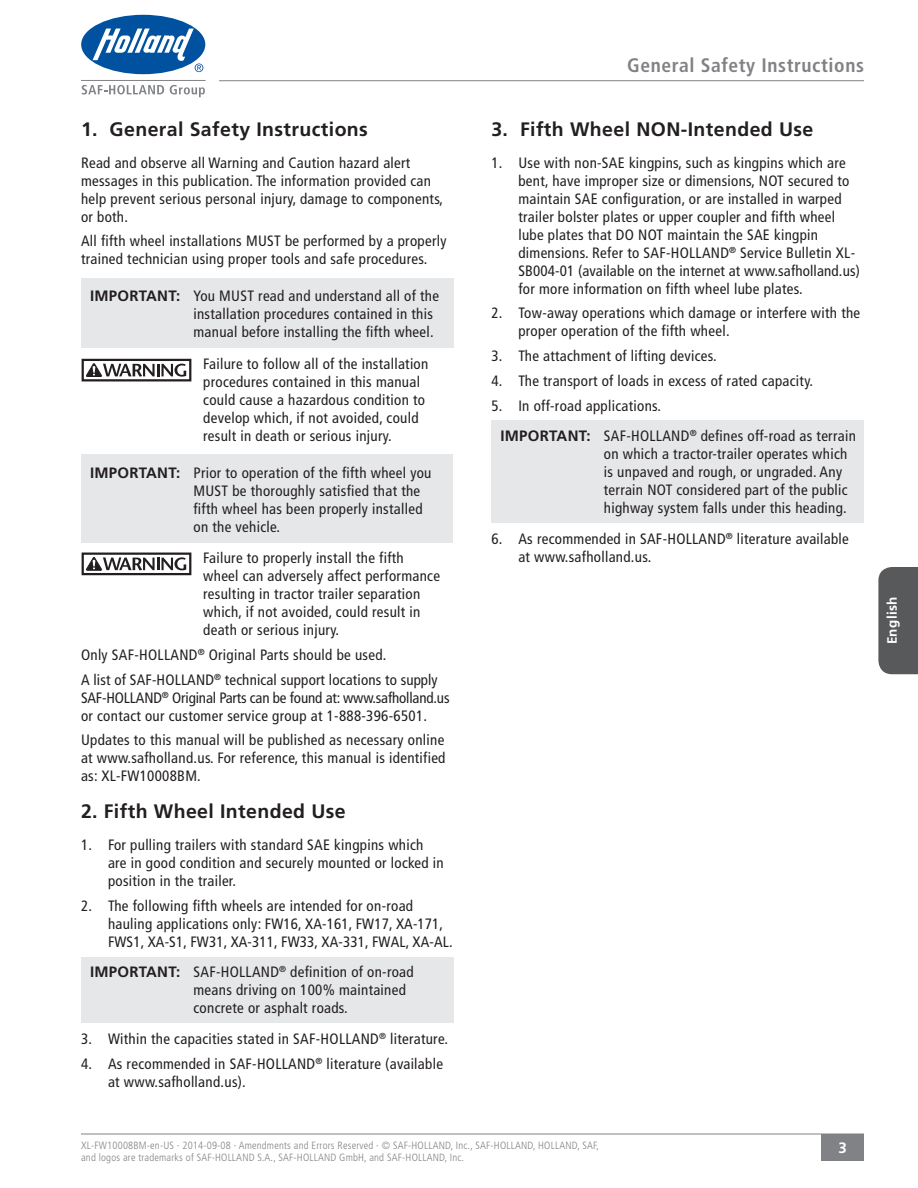
<style>
.page{position:relative;width:918px;height:1188px;background:#fff}
.page>*{position:absolute;margin:0;border:0;box-sizing:border-box;transform-origin:0 0}
.t1{font:700 19.5px "Frutiger LT Std";letter-spacing:.02em;color:#231f20}
.t2{font:700 condensed 19.5px "Frutiger LT Std";letter-spacing:.03em;color:#808285}
.t3{font:condensed 15px/18px "Frutiger LT Std";letter-spacing:.02em;color:#231f20}
.t4{font:condensed 15px/18px "Frutiger LT Std";letter-spacing:-.01em;color:#231f20}
.t5{font:700 15px "Frutiger LT Std";color:#fff}
.t6{font:700 13.5px "Frutiger LT Std";letter-spacing:.02em;color:#fff}
.t7{font:300 condensed 10.5px/12.6px "Frutiger LT Std";letter-spacing:.02em;color:#808285}
.s1{font-weight:700;font-stretch:normal}
</style>
<div class="page">
<hr style="left:219px;top:80px;width:645px;height:1px;background:#808285">
<div style="left:821px;top:1134px;width:43px;height:27px;background:#808285"></div>
<hr style="left:81px;top:1134px;width:783px;height:1px;background:#808285">
<div style="left:81px;top:15px;width:124px;height:59px;background:#0052a0;border-radius:50%"></div>
<svg style="left:93px;top:29px;width:110px;height:43px"></svg>
<svg style="left:82px;top:85px;width:82px;height:10px"></svg>
<svg style="left:170px;top:85px;width:35px;height:12px"></svg>
<hr style="left:81px;top:80px;width:124px;height:1px;background:#808285">
<div style="left:878px;top:567px;width:40px;height:107px;background:#58595b"></div>
<div style="left:491px;top:420px;width:373px;height:103px;background:#e6e7e8"></div>
<div style="left:81px;top:455px;width:371px;height:88px;background:#e6e7e8"></div>
<div style="left:81px;top:279px;width:373px;height:69px;background:#e6e7e8"></div>
<div style="left:81px;top:957px;width:373px;height:66px;background:#e6e7e8"></div>
<div style="left:82px;top:359px;width:109px;height:22px;border:2px solid #231f20"></div>
<svg style="left:86px;top:363px;width:100px;height:14px"></svg>
<div style="left:82px;top:553px;width:109px;height:22px;border:2px solid #231f20"></div>
<svg style="left:86px;top:557px;width:100px;height:14px"></svg>
<h1 class="t1" style="left:81px;top:121px;width:288px">1. General Safety Instructions</h1>
<p class="t3" style="left:81px;top:154px;width:364px">Read and observe all Warning and Caution hazard alert messages in this publication. The information provided can help prevent serious personal injury, damage to components, or both.</p>
<p class="t3" style="left:81px;top:233px;width:367px">All fifth wheel installations MUST be performed by a properly trained technician using proper tools and safe procedures.</p>
<p class="t3" style="left:194px;top:288px;width:247px;text-indent:-103px"><span class="s1">IMPORTANT:</span> You MUST read and understand all of the installation procedures contained in this manual before installing the fifth wheel.</p>
<p class="t3" style="left:203px;top:355px;width:227px">Failure to follow all of the installation procedures contained in this manual could cause a hazardous condition to develop which, if not avoided, could result in death or serious injury.</p>
<p class="t3" style="left:194px;top:464px;width:240px;text-indent:-104px"><span class="s1">IMPORTANT:</span> Prior to operation of the fifth wheel you MUST be thoroughly satisfied that the fifth wheel has been properly installed on the vehicle.</p>
<p class="t3" style="left:203px;top:550px;width:238px">Failure to properly install the fifth wheel can adversely affect performance resulting in tractor trailer separation which, if not avoided, could result in death or serious injury.</p>
<p class="t3" style="left:81px;top:643px;width:358px;line-height:24.8px">Only SAF-HOLLAND<sup>®</sup> Original Parts should be used.<br>A list of SAF-HOLLAND<sup>®</sup> technical support locations to supply</p>
<p class="t4" style="left:81px;top:689px;width:370px">SAF-HOLLAND<sup>®</sup> Original Parts can be found at: www.safholland.us or contact our customer service group at 1-888-396-6501.</p>
<p class="t3" style="left:81px;top:732px;width:366px;text-align:justify">Updates to this manual will be published as necessary online at www.safholland.us. For reference, this manual is identified as: XL-FW10008BM.</p>
<h1 class="t1" style="left:81px;top:803px;width:266px">2. Fifth Wheel Intended Use</h1>
<p class="t3" style="left:108px;top:836px;width:337px;text-indent:-27px">1. For pulling trailers with standard SAE kingpins which are in good condition and securely mounted or locked in position in the trailer.</p>
<p class="t3" style="left:108px;top:897px;width:346px;text-indent:-27px">2. The following fifth wheels are intended for on-road hauling applications only: FW16, XA-161, FW17, XA-171,<br>FWS1, XA-S1, FW31, XA-311, FW33, XA-331, FWAL, XA-AL.</p>
<p class="t3" style="left:194px;top:963px;width:222px;text-indent:-104px"><span class="s1">IMPORTANT:</span> SAF-HOLLAND<sup>®</sup> definition of on-road means driving on 100% maintained concrete or asphalt roads.</p>
<p class="t3" style="left:81px;top:1031px;width:369px">3. Within the capacities stated in SAF-HOLLAND<sup>®</sup> literature.</p>
<p class="t3" style="left:108px;top:1055px;width:337px;text-indent:-27px">4. As recommended in SAF-HOLLAND<sup>®</sup> literature (available at www.safholland.us).</p>
<h1 class="t2" style="left:627px;top:56px;width:238px">General Safety Instructions</h1>
<h1 class="t1" style="left:491px;top:121px;width:323px">3. Fifth Wheel NON-Intended Use</h1>
<p class="t3" style="left:518px;top:154px;width:343px;text-indent:-27px">1. Use with non-SAE kingpins, such as kingpins which are bent, have improper size or dimensions, NOT secured to maintain SAE configuration, or are installed in warped trailer bolster plates or upper coupler and fifth wheel lube plates that DO NOT maintain the SAE kingpin dimensions. Refer to SAF-HOLLAND<sup>®</sup> Service Bulletin XL-SB004-01 (available on the internet at www.safholland.us) for more information on fifth wheel lube plates.</p>
<p class="t3" style="left:518px;top:305px;width:343px;text-indent:-27px">2. Tow-away operations which damage or interfere with the proper operation of the fifth wheel.</p>
<p class="t3" style="left:491px;top:348px;width:227px">3. The attachment of lifting devices.</p>
<p class="t3" style="left:491px;top:372px;width:323px">4. The transport of loads in excess of rated capacity.</p>
<p class="t3" style="left:500px;top:391px;width:357px;line-height:30.2px;text-indent:-9px">5. In off-road applications.<br><span class="s1">IMPORTANT:</span> SAF-HOLLAND<sup>®</sup> defines off-road as terrain</p>
<p class="t3" style="left:604px;top:445px;width:245px">on which a tractor-trailer operates which is unpaved and rough, or ungraded. Any terrain NOT considered part of the public highway system falls under this heading.</p>
<p class="t3" style="left:518px;top:531px;width:332px;text-indent:-27px">6. As recommended in SAF-HOLLAND<sup>®</sup> literature available at www.safholland.us.</p>
<p class="t7" style="left:81px;top:1139px;width:519px">XL-FW10008BM-en-US · 2014-09-08 · Amendments and Errors Reserved · © SAF-HOLLAND, Inc., SAF-HOLLAND, HOLLAND, SAF, and logos are trademarks of SAF-HOLLAND S.A., SAF-HOLLAND GmbH, and SAF-HOLLAND, Inc.</p>
<p class="t5" style="left:838px;top:1141px;width:10px">3</p>
<p class="t6" style="left:886px;top:644px;width:49px;rotate:-90deg">English</p>
</div>
